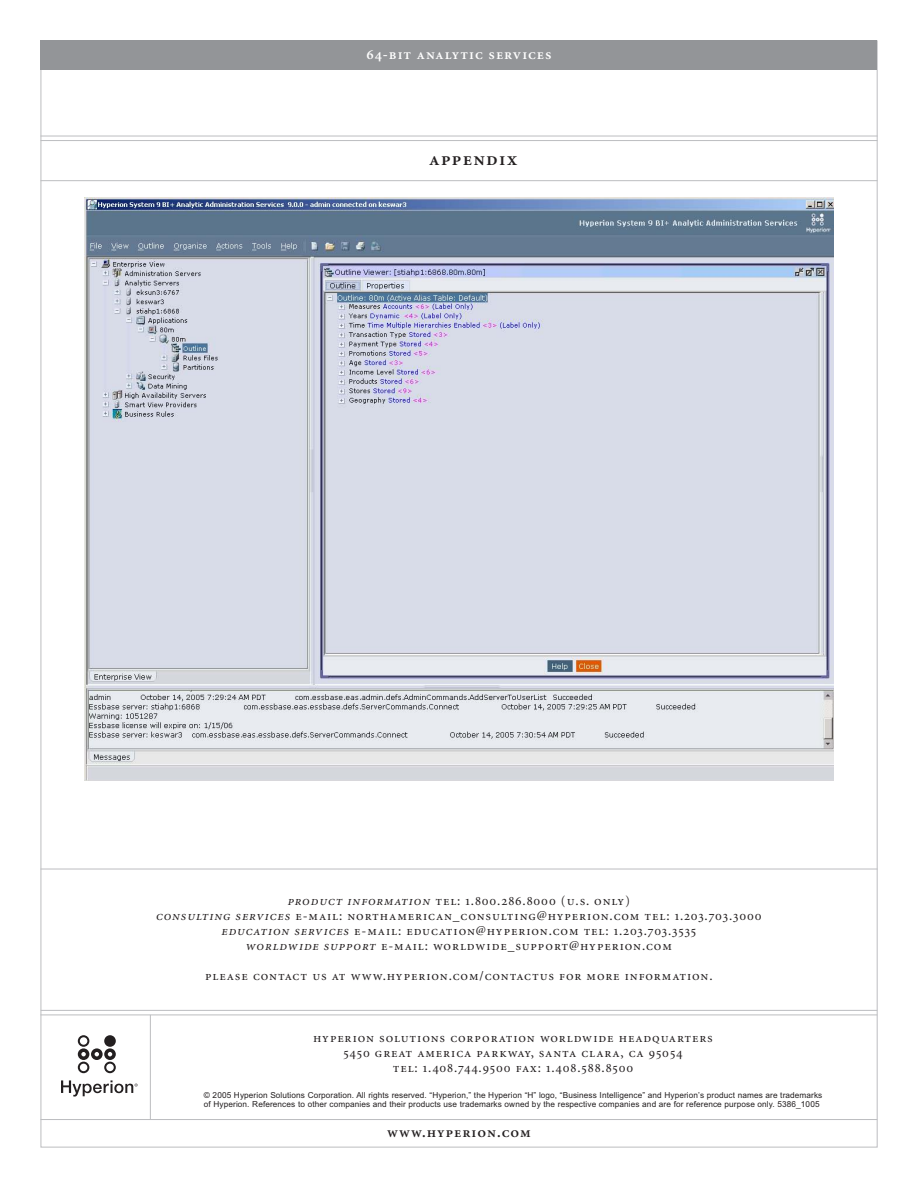
<style>
.page{position:relative;width:918px;height:1188px;background:#fff}
.page>*{position:absolute;margin:0;border:0;box-sizing:border-box;transform-origin:0 0}
.t1{font:19.5px "Minion Semibold SC";letter-spacing:.065em;color:#231f20}
.t2{font:15px "Minion Semibold SC";letter-spacing:.065em;color:#fff}
.t3{font:15px "Minion Semibold SC";letter-spacing:.065em;color:#231f20}
.t4{font:13.5px/15px "Minion Regular SC";letter-spacing:.065em;color:#231f20;text-align:center}
.t5{font:8.25px/9px "Arial MS";letter-spacing:.01em;color:#231f20}
.s1{font-family:"Minion Italic SC"}
</style>
<div class="page">
<hr style="left:40px;top:1015px;width:837px;height:1px;background:#bcbdc0">
<hr style="left:40px;top:1119px;width:837px;height:1px;background:#bcbdc0">
<hr style="left:41px;top:1010px;width:836px;height:1px;background:#bcbdc0">
<hr style="left:40px;top:869px;width:838px;height:1px;background:#bcbdc0">
<svg style="left:78px;top:1035px;width:38px;height:38px"></svg>
<svg style="left:61px;top:1080px;width:77px;height:17px"></svg>
<hr style="left:150px;top:1015px;width:1px;height:104px;background:#bcbdc0">
<div style="left:40px;top:40px;width:838px;height:30px;background:#939598"></div>
<hr style="left:40px;top:140px;width:837px;height:1px;background:#bcbdc0">
<hr style="left:40px;top:180px;width:837px;height:1px;background:#bcbdc0">
<hr style="left:40px;top:136px;width:837px;height:1px;background:#bcbdc0">
<img style="left:85px;top:197px;width:748px;height:584px">
<p class="t2" style="left:367px;top:48px;width:186px">64-bit analytic services</p>
<h1 class="t1" style="left:429px;top:152px;width:90px">appendix</h1>
<p class="t4" style="left:156px;top:894px;width:607px"><span class="s1">product information</span> tel: 1.800.286.8000 (u.s. only)<br><span class="s1">consulting services</span> e-mail: northamerican_consulting@hyperion.com tel: 1.203.703.3000 <span class="s1">education services</span> e-mail: education@hyperion.com tel: 1.203.703.3535<br><span class="s1">worldwide support</span> e-mail: worldwide_support@hyperion.com</p>
<p class="t4" style="left:205px;top:969px;width:509px">please contact us at www.hyperion.com/contactus for more information.</p>
<p class="t4" style="left:313px;top:1031px;width:401px">hyperion solutions corporation worldwide headquarters<br>5450 great america parkway, santa clara, ca 95054<br>tel: 1.408.744.9500 fax: 1.408.588.8500</p>
<p class="t5" style="left:204px;top:1090px;width:620px">© 2005 Hyperion Solutions Corporation. All rights reserved. “Hyperion,” the Hyperion “H” logo, “Business Intelligence” and Hyperion’s product names are trademarks of Hyperion. References to other companies and their products use trademarks owned by the respective companies and are for reference purpose only. 5386_1005</p>
<p class="t3" style="left:387px;top:1126px;width:145px">www.hyperion.com</p>
</div>
